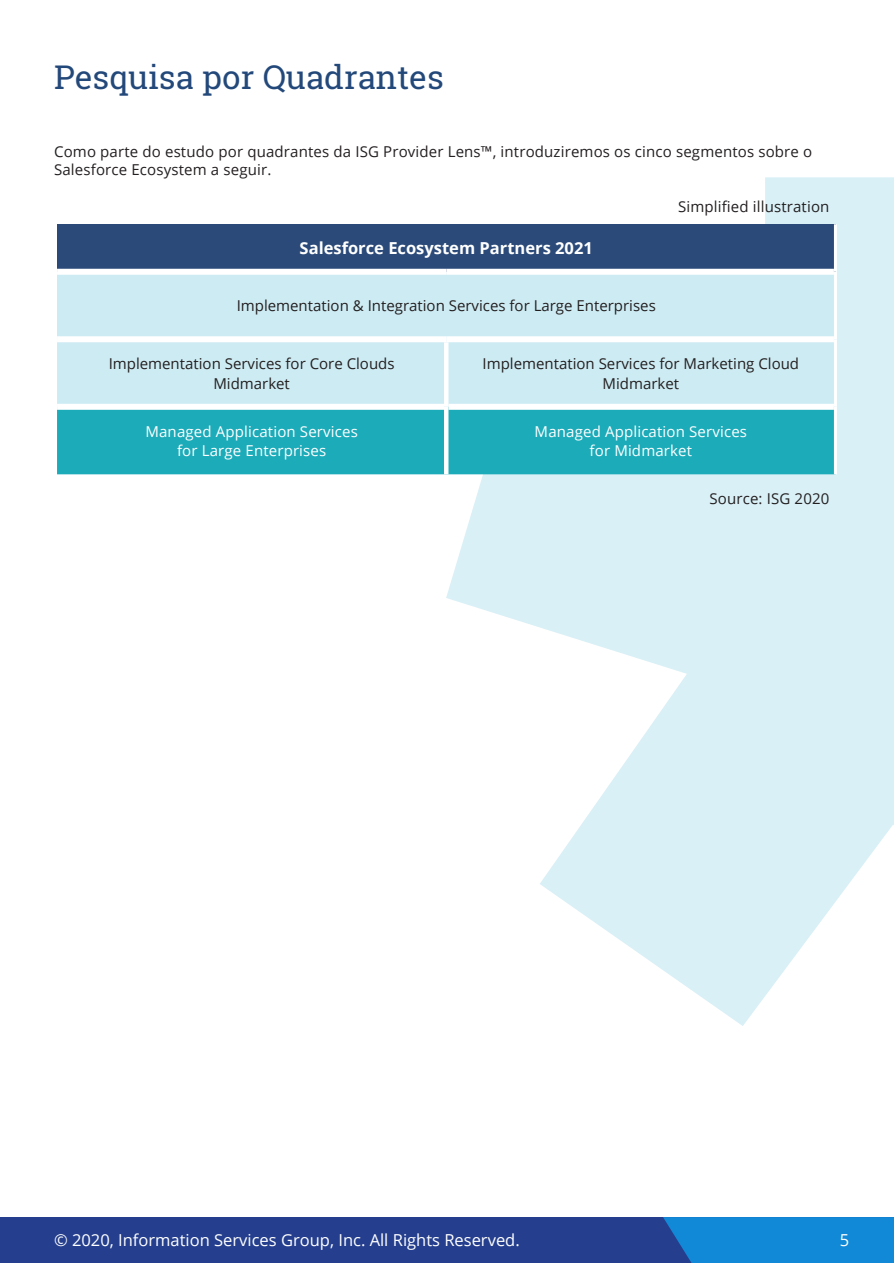
<style>
.page{position:relative;width:894px;height:1263px;background:#fff}
.page>*{position:absolute;margin:0;border:0;box-sizing:border-box;transform-origin:0 0}
.t1{font:33px "Roboto Slab";color:#23487a}
.t2{font:16.5px "Open Sans";color:#fff}
.Body_Copy{font:700 16.5px "Open Sans";color:#fff}
.Body_Copy-2{font:15px/19.5px "Open Sans";color:#231f20;text-align:center}
.t3{font:15px/19.5px "Open Sans";letter-spacing:.01em;color:#fff;text-align:center}
</style>
<div class="page">
<svg style="left:446px;top:177px;width:447px;height:849px;fill:#d9f0f6"></svg>
<div style="left:0;top:1217px;width:893px;height:46px;background:#253f8e"></div>
<div style="left:663px;top:1217px;width:230px;height:46px;background:#1289d7"></div>
<div style="left:57px;top:224px;width:778px;height:48px;background:#2b4a79"></div>
<div style="left:57px;top:272px;width:778px;height:67px;background:#cdebf3"></div>
<div style="left:57px;top:342px;width:776px;height:62px;background:#cdebf3"></div>
<div style="left:57px;top:410px;width:776px;height:64px;background:#1cabb9"></div>
<hr style="left:833px;top:224px;width:3px;height:48px;background:#fff">
<hr style="left:833px;top:272px;width:3px;height:67px;background:#fff">
<div style="left:57px;top:269px;width:389px;height:6px;background:#fff"></div>
<div style="left:446px;top:269px;width:387px;height:6px;background:#fff"></div>
<div style="left:57px;top:336px;width:389px;height:6px;background:#fff"></div>
<div style="left:446px;top:336px;width:387px;height:6px;background:#fff"></div>
<div style="left:448px;top:404px;width:385px;height:6px;background:#fff"></div>
<hr style="left:833px;top:407px;width:3px;height:67px;background:#fff">
<hr style="left:444px;top:407px;width:4px;height:67px;background:#fff">
<hr style="left:833px;top:339px;width:3px;height:68px;background:#fff">
<hr style="left:444px;top:342px;width:4px;height:65px;background:#fff">
<p class="t1" style="left:54px;top:54px;width:391px">Pesquisa por Quadrantes</p>
<p class="Body_Copy-2" style="left:54px;top:142px;width:759px;line-height:18px;text-align:left">Como parte do estudo por quadrantes da ISG Provider Lens™, introduziremos os cinco segmentos sobre o<br>Salesforce Ecosystem a seguir.</p>
<p class="Body_Copy" style="left:299px;top:237px;width:295px">Salesforce Ecosystem Partners 2021</p>
<p class="Body_Copy-2" style="left:236px;top:296px;width:420px">Implementation &amp; Integration Services for Large Enterprises</p>
<p class="Body_Copy-2" style="left:678px;top:196px;width:153px">Simplified illustration</p>
<p class="Body_Copy-2" style="left:109px;top:353px;width:287px">Implementation Services for Core Clouds<br>Midmarket</p>
<p class="Body_Copy-2" style="left:482px;top:353px;width:318px">Implementation Services for Marketing Cloud<br>Midmarket</p>
<p class="t3" style="left:145px;top:421px;width:214px">Managed Application Services for Large Enterprises</p>
<p class="t3" style="left:534px;top:421px;width:214px">Managed Application Services for Midmarket</p>
<p class="Body_Copy-2" style="left:709px;top:488px;width:121px">Source: ISG 2020</p>
<p class="t2" style="left:54px;top:1229px;width:467px">© 2020, Information Services Group, Inc. All Rights Reserved.</p>
<p class="t2" style="left:839px;top:1229px;width:11px">5</p>
</div>
